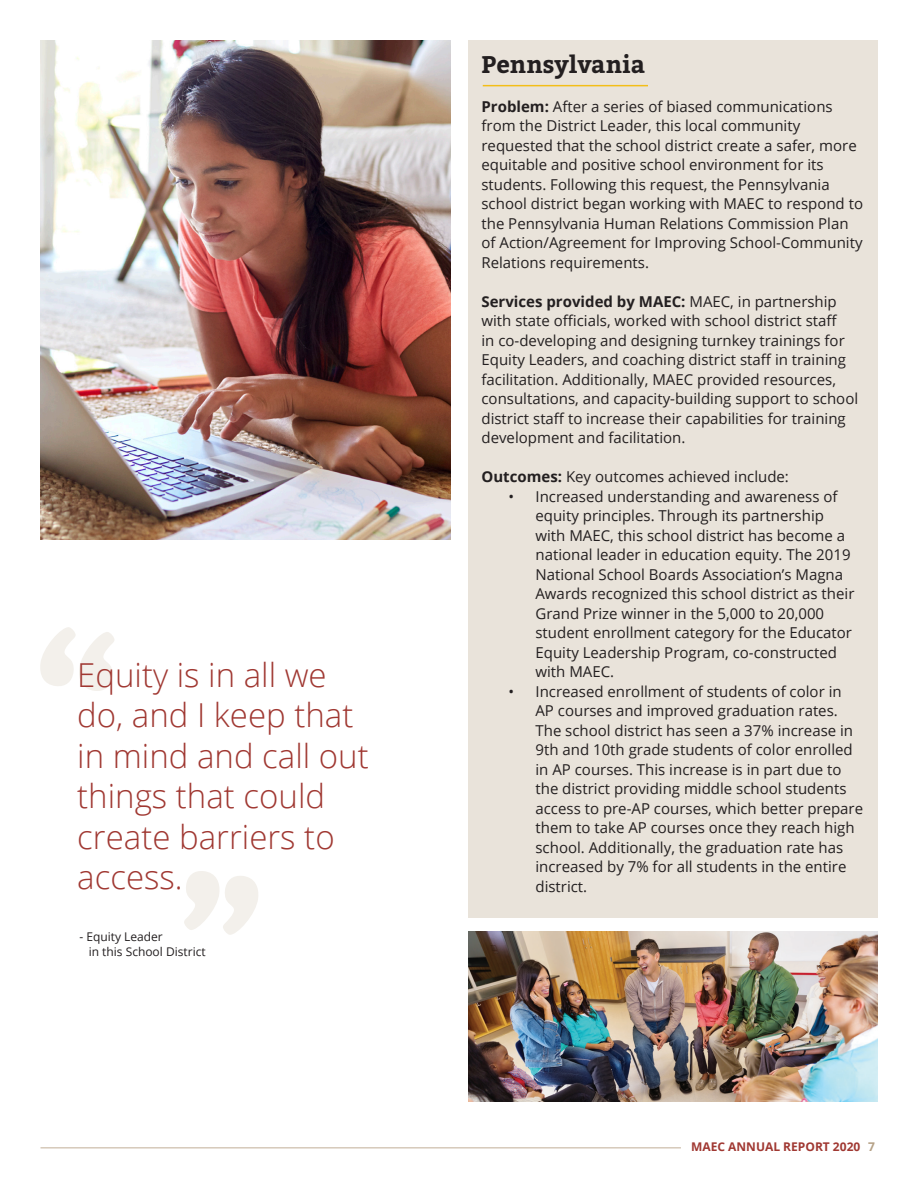
<style>
.page{position:relative;width:918px;height:1188px;background:#fff}
.page>*{position:absolute;margin:0;border:0;box-sizing:border-box;transform-origin:0 0}
.t1{font:300 33px/40.5px "Open Sans";color:#a03832}
.Paragraph_Style_2{font:700 24px "Bitter";color:#231f20}
.t2{font:15px/19.5px "Open Sans";color:#231f20}
.Section-Subhead{font:12px "Open Sans";color:#231f20}
.t3{font:700 12px "Open Sans";color:#a03832}
.s1{font-weight:700}
.s2{color:#b5a186}
</style>
<div class="page">
<hr style="left:41px;top:1147px;width:640px;height:2px;background:#d6c9ba">
<div style="left:468px;top:40px;width:410px;height:878px;background:#e9e3da"></div>
<img style="left:40px;top:40px;width:410px;height:500px">
<hr style="left:483px;top:85px;width:165px;height:1px;background:#f3be18">
<img style="left:468px;top:932px;width:410px;height:170px">
<p class="t1" style="left:77px;top:654px;width:293px">Equity is in all we do, and I keep that in mind and call out things that could create barriers to access.</p>
<p class="Section-Subhead" style="left:79px;top:929px;width:85px">- Equity Leader</p>
<p class="Section-Subhead" style="left:89px;top:943px;width:118px">in this School District</p>
<p class="Paragraph_Style_2" style="left:482px;top:48px;width:165px">Pennsylvania</p>
<p class="t2" style="left:482px;top:96px;width:383px"><span class="s1">Problem:</span> After a series of biased communications from the District Leader, this local community requested that the school district create a safer, more equitable and positive school environment for its students. Following this request, the Pennsylvania school district began working with MAEC to respond to the Pennsylvania Human Relations Commission Plan of Action/Agreement for Improving School-Community Relations requirements.</p>
<p class="t2" style="left:482px;top:291px;width:378px"><span class="s1">Services provided by MAEC:</span> MAEC, in partnership with state officials, worked with school district staff<br>in co-developing and designing turnkey trainings for Equity Leaders, and coaching district staff in training facilitation. Additionally, MAEC provided resources, consultations, and capacity-building support to school district staff to increase their capabilities for training development and facilitation.</p>
<p class="t2" style="left:482px;top:467px;width:309px"><span class="s1">Outcomes:</span> Key outcomes achieved include:</p>
<p class="t2" style="left:536px;top:486px;width:320px;text-indent:-27px">• Increased understanding and awareness of equity principles. Through its partnership with MAEC, this school district has become a national leader in education equity. The 2019<br>National School Boards Association’s Magna Awards recognized this school district as their Grand Prize winner in the 5,000 to 20,000 student enrollment category for the Educator Equity Leadership Program, co-constructed with MAEC.</p>
<p class="t2" style="left:536px;top:681px;width:329px;text-indent:-27px">• Increased enrollment of students of color in AP courses and improved graduation rates.<br>The school district has seen a 37% increase in 9th and 10th grade students of color enrolled in AP courses. This increase is in part due to the district providing middle school students access to pre-AP courses, which better prepare them to take AP courses once they reach high school. Additionally, the graduation rate has increased by 7% for all students in the entire district.</p>
<p class="t3" style="left:691px;top:1138px;width:185px">MAEC ANNUAL REPORT 2020 <span class="s2">7</span></p>
</div>
